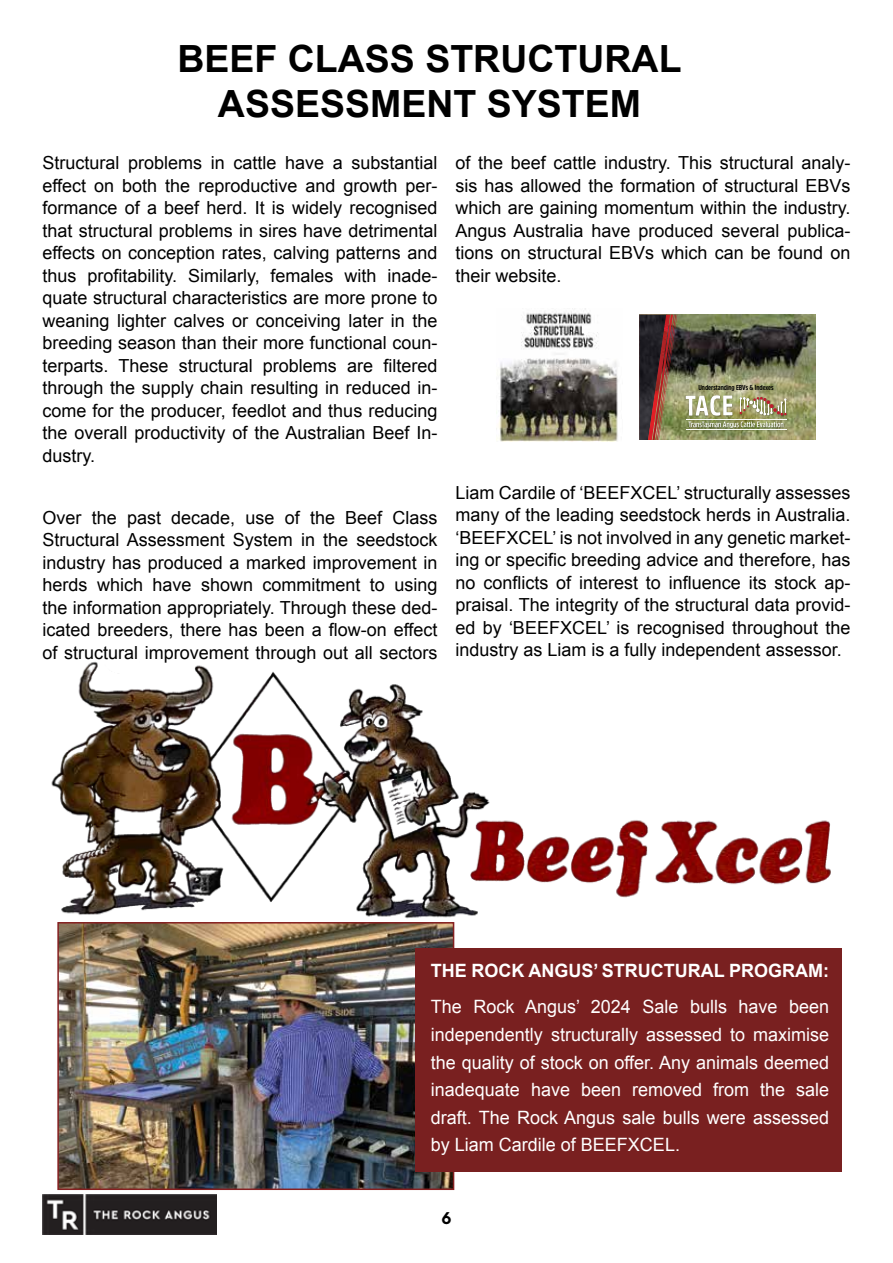
<style>
.page{position:relative;width:893px;height:1263px;background:#fff}
.page>*{position:absolute;margin:0;border:0;box-sizing:border-box;transform-origin:0 0}
.t1{font:700 37.5px/45px "Arial";color:#000;text-align:center}
.t2{font:18.3px/27.5px "Arial";color:#fff;text-align:justify}
.t3{font:700 18.3px "Arial";color:#fff}
.t4{font:18px/22.5px "Arial";color:#000;text-align:justify}
.t5{font:700 18px "Cera Basic";color:#000}
.t6{font:700 7.2px "Amsi Pro Cond";color:#000}
</style>
<div class="page">
<img style="left:43px;top:1194px;width:173px;height:41px">
<img style="left:60px;top:929px;width:391px;height:258px">
<div style="left:415px;top:947px;width:427px;height:224px;background:#792020"></div>
<img style="left:51px;top:662px;width:780px;height:267px">
<img style="left:496px;top:308px;width:122px;height:133px">
<img style="left:677px;top:315px;width:138px;height:125px">
<img style="left:639px;top:315px;width:9px;height:125px">
<img style="left:670px;top:315px;width:7px;height:125px">
<img style="left:648px;top:315px;width:22px;height:125px">
<div style="left:685px;top:395px;width:103px;height:36px;background:#000;opacity:.35"></div>
<svg style="left:686px;top:395px;width:100px;height:33px;background:#afae86"></svg>
<hr style="left:686px;top:419px;width:100px;height:1px;background:#fff">
<hr style="left:686px;top:429px;width:100px;height:1px;background:#fff">
<h1 class="t1" style="left:177px;top:37px;width:506px">BEEF CLASS STRUCTURAL<br>ASSESSMENT SYSTEM</h1>
<p class="t4" style="left:43px;top:152px;width:396px">Structural problems in cattle have a substantial effect on both the reproductive and growth per&shy;formance of a beef herd. It is widely recognised that structural problems in sires have detrimental effects on conception rates, calving patterns and thus profitability. Similarly, females with inade&shy;quate structural characteristics are more prone to weaning lighter calves or conceiving later in the breeding season than their more functional coun&shy;terparts. These structural problems are filtered through the supply chain resulting in reduced in&shy;come for the producer, feedlot and thus reducing the overall productivity of the Australian Beef In&shy;dustry.</p>
<p class="t4" style="left:455px;top:152px;width:396px">of the beef cattle industry. This structural analy&shy;sis has allowed the formation of structural EBVs which are gaining momentum within the industry.<br>Angus Australia have produced several publica&shy;tions on structural EBVs which can be found on their website.</p>
<p class="t6" style="left:698px;top:382px;width:77px">Understanding EBVs &amp; Indexes</p>
<p class="t4" style="left:43px;top:506px;width:396px">Over the past decade, use of the Beef Class Structural Assessment System in the seedstock industry has produced a marked improvement in herds which have shown commitment to using the information appropriately. Through these ded&shy;icated breeders, there has been a flow-on effect of structural improvement through out all sectors</p>
<p class="t4" style="left:455px;top:482px;width:396px">Liam Cardile of ‘BEEFXCEL’ structurally assesses many of the leading seedstock herds in Australia. ‘BEEFXCEL’ is not involved in any genetic market&shy;ing or specific breeding advice and therefore, has no conflicts of interest to influence its stock ap&shy;praisal. The integrity of the structural data provid&shy;ed by ‘BEEFXCEL’ is recognised throughout the industry as Liam is a fully independent assessor.</p>
<p class="t3" style="left:431px;top:959px;width:400px">THE ROCK ANGUS’ STRUCTURAL PROGRAM:</p>
<p class="t2" style="left:431px;top:993px;width:400px">The Rock Angus’ 2024 Sale bulls have been independently structurally assessed to maximise the quality of stock on offer. Any animals deemed inadequate have been removed from the sale draft. The Rock Angus sale bulls were assessed by Liam Cardile of BEEFXCEL.</p>
<p class="t5" style="left:441px;top:1208px;width:12px">6</p>
</div>
